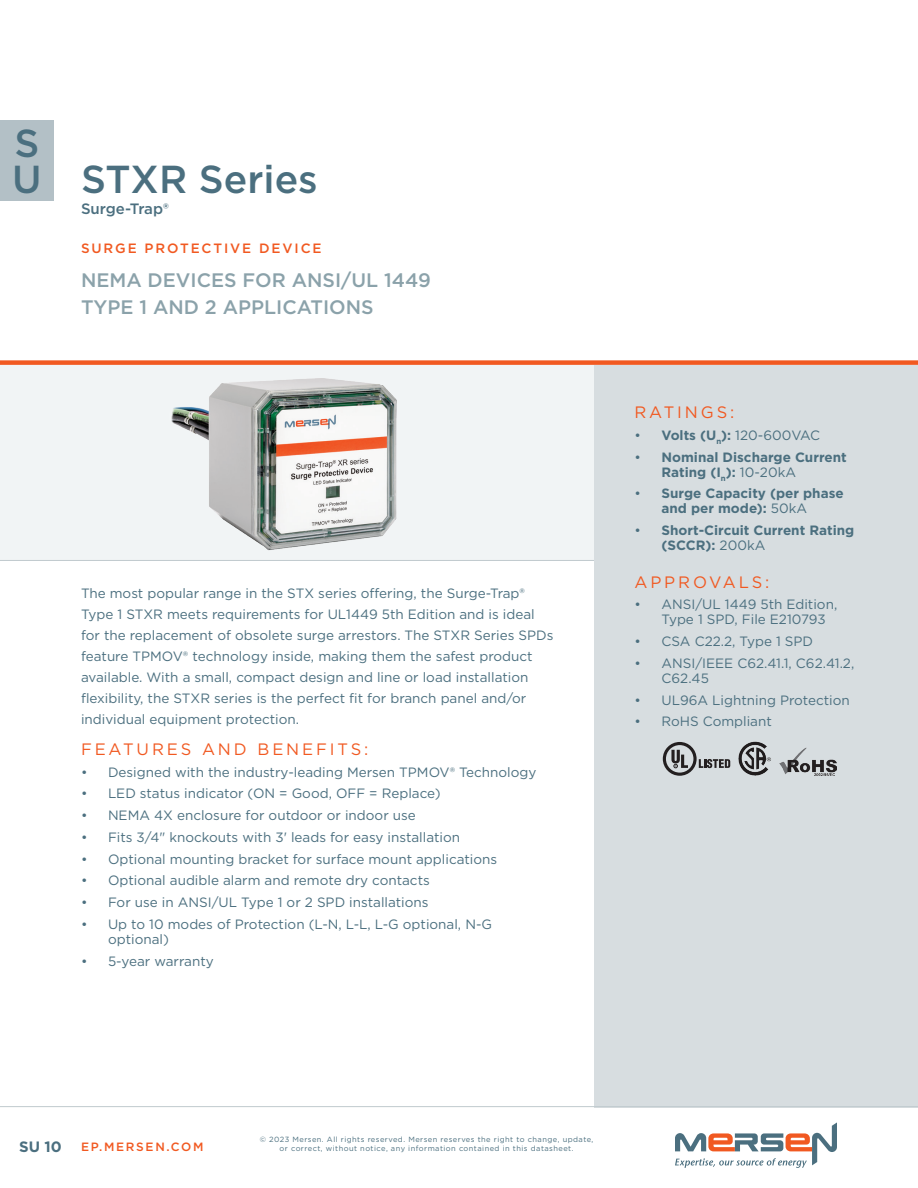
<style>
.page{position:relative;width:918px;height:1188px;background:#fff}
.page>*{position:absolute;margin:0;border:0;box-sizing:border-box;transform-origin:0 0}
.NEW_Product_MSL_Page_1{font:500 39px/36px "Gotham";color:#4b6f7f}
.NEW_Product_type{font:500 19.5px/27px "Gotham";color:#8ba2aa}
.NEW_Subhead{font:16.5px "Gotham";letter-spacing:.175em;color:#f15921}
.NEW_Product_MSL_Page_1-2{font:500 15px "Gotham";color:#4b6f7f}
.t1{font:700 15px "Gotham";color:#4b6f7f}
.NEW_Text{font:13.5px/21px "Gotham";color:#4b6f7f}
.t2{font:700 13.5px/15px "Gotham";color:#4b6f7f}
.NEW_Product_group{font:500 13.5px "Gotham";letter-spacing:.14em;color:#f15921}
.t3{font:500 12px "Gotham";letter-spacing:.14em;color:#f15921}
.t4{font:7.5px/9px "Gotham";letter-spacing:.06em;color:#4b6f7f;text-align:center}
.s1{font-weight:700}
.s2{font-weight:400}
</style>
<div class="page">
<div style="left:0;top:365px;width:594px;height:195px;background:#f1f4f5"></div>
<div style="left:594px;top:365px;width:324px;height:742px;background:#d7dde0"></div>
<div style="left:0;top:360px;width:918px;height:5px;background:#f15921"></div>
<hr style="left:0;top:1106px;width:918px;height:1px;background:#c0cace">
<svg style="left:675px;top:1122px;width:162px;height:46px"></svg>
<hr style="left:0;top:560px;width:594px;height:1px;background:#c0cace">
<div style="left:0;top:120px;width:54px;height:81px;background:#b3c0c6"></div>
<img style="left:165px;top:360px;width:262px;height:190px">
<svg style="left:663px;top:742px;width:67px;height:34px"></svg>
<img style="left:739px;top:742px;width:32px;height:34px">
<img style="left:779px;top:747px;width:58px;height:29px">
<h1 class="NEW_Product_MSL_Page_1" style="left:12px;top:125px;width:31px">S<br>U</h1>
<p class="NEW_Product_MSL_Page_1" style="left:81px;top:160px;width:238px">STXR Series</p>
<p class="NEW_Product_MSL_Page_1-2" style="left:81px;top:199px;width:89px">Surge-Trap®</p>
<p class="NEW_Product_group" style="left:81px;top:239px;width:242px">SURGE PROTECTIVE DEVICE</p>
<p class="NEW_Product_type" style="left:81px;top:267px;width:351px">NEMA DEVICES FOR ANSI/UL 1449<br>TYPE 1 AND 2 APPLICATIONS</p>
<p class="NEW_Text" style="left:81px;top:583px;width:474px">The most popular range in the STX series offering, the Surge-Trap® Type 1 STXR meets requirements for UL1449 5th Edition and is ideal for the replacement of obsolete surge arrestors. The STXR Series SPDs feature TPMOV® technology inside, making them the safest product available. With a small, compact design and line or load installation flexibility, the STXR series is the perfect fit for branch panel and/or individual equipment protection.</p>
<p class="NEW_Subhead" style="left:81px;top:738px;width:289px">FEATURES AND BENEFITS:</p>
<p class="NEW_Text" style="left:81px;top:761px;width:457px">• Designed with the industry-leading Mersen TPMOV® Technology</p>
<p class="NEW_Text" style="left:81px;top:783px;width:361px">• LED status indicator (ON = Good, OFF = Replace)</p>
<p class="NEW_Text" style="left:81px;top:805px;width:336px">• NEMA 4X enclosure for outdoor or indoor use</p>
<p class="NEW_Text" style="left:81px;top:826px;width:381px">• Fits 3/4" knockouts with 3' leads for easy installation</p>
<p class="NEW_Text" style="left:81px;top:848px;width:418px">• Optional mounting bracket for surface mount applications</p>
<p class="NEW_Text" style="left:81px;top:870px;width:350px">• Optional audible alarm and remote dry contacts</p>
<p class="NEW_Text" style="left:81px;top:892px;width:349px">• For use in ANSI/UL Type 1 or 2 SPD installations</p>
<p class="NEW_Text" style="left:108px;top:916px;width:386px;line-height:15px;text-indent:-27px">• Up to 10 modes of Protection (L-N, L-L, L-G optional, N-G optional)</p>
<p class="NEW_Text" style="left:81px;top:950px;width:134px">• 5-year warranty</p>
<p class="NEW_Subhead" style="left:634px;top:402px;width:101px">RATINGS:</p>
<p class="NEW_Text" style="left:634px;top:424px;width:187px">• <span class="s1">Volts (U</span><sub>n</sub><span class="s1">):</span> 120-600VAC</p>
<p class="t2" style="left:662px;top:449px;width:187px;text-indent:-27px"><span class="s2">•</span> Nominal Discharge Current<br>Rating (I<sub>n</sub>): <span class="s2">10-20kA</span></p>
<p class="t2" style="left:662px;top:486px;width:184px;text-indent:-27px"><span class="s2">•</span> Surge Capacity (per phase and per mode): <span class="s2">50kA</span></p>
<p class="t2" style="left:662px;top:523px;width:194px;text-indent:-27px"><span class="s2">•</span> Short-Circuit Current Rating (SCCR): <span class="s2">200kA</span></p>
<p class="NEW_Subhead" style="left:634px;top:571px;width:137px">APPROVALS:</p>
<p class="NEW_Text" style="left:662px;top:597px;width:177px;line-height:15px;text-indent:-27px">• ANSI/UL 1449 5th Edition,<br>Type 1 SPD, File E210793</p>
<p class="NEW_Text" style="left:634px;top:631px;width:180px">• CSA C22.2, Type 1 SPD</p>
<p class="NEW_Text" style="left:662px;top:655px;width:194px;line-height:15px;text-indent:-27px">• ANSI/IEEE C62.41.1, C62.41.2,<br>C62.45</p>
<p class="NEW_Text" style="left:634px;top:689px;width:217px">• UL96A Lightning Protection</p>
<p class="NEW_Text" style="left:634px;top:711px;width:139px">• RoHS Compliant</p>
<p class="t1" style="left:19px;top:1136px;width:44px">SU 10</p>
<p class="t3" style="left:81px;top:1138px;width:124px">EP.MERSEN.COM</p>
<p class="t4" style="left:260px;top:1134px;width:335px">© 2023 Mersen. All rights reserved. Mersen reserves the right to change, update, or correct, without notice, any information contained in this datasheet.</p>
</div>
